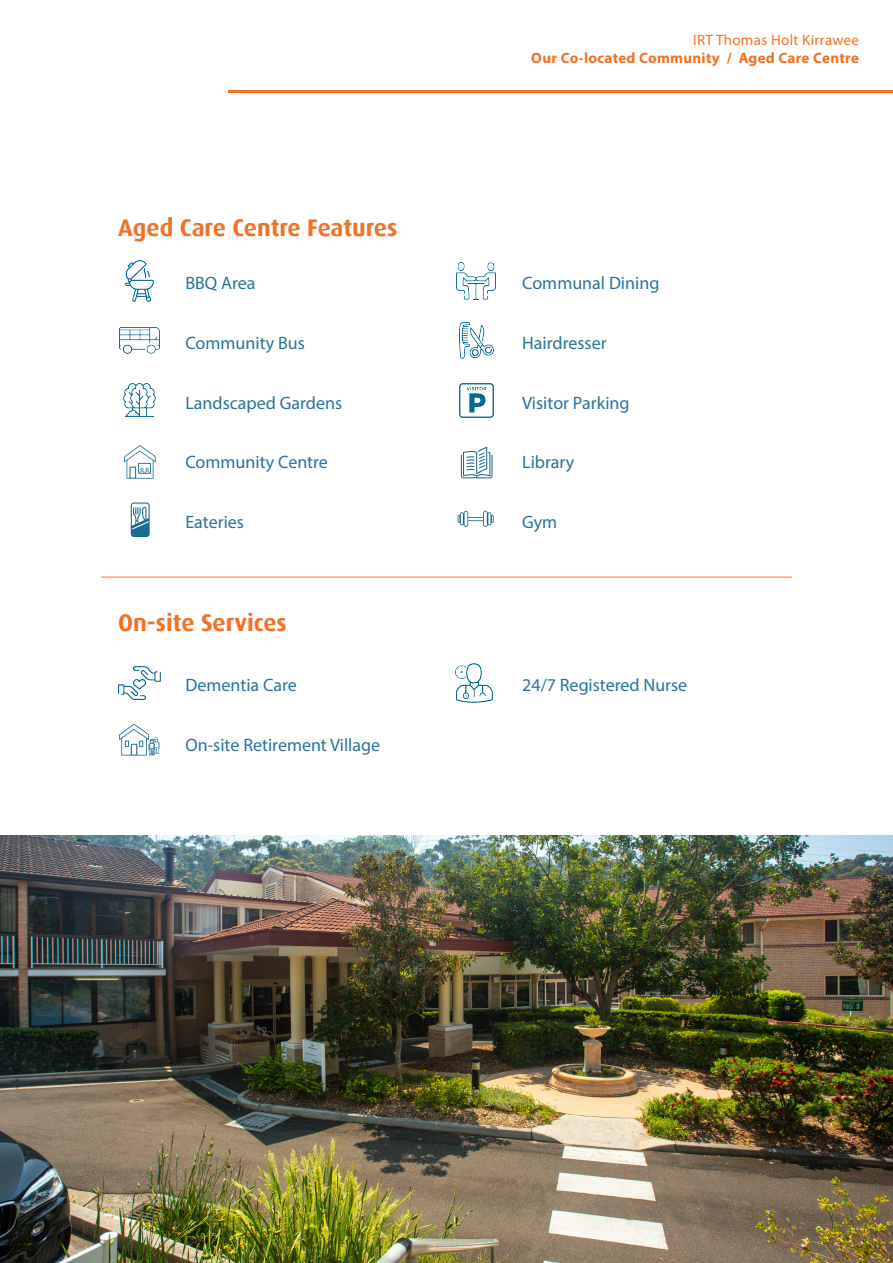
<style>
.page{position:relative;width:893px;height:1263px;background:#fff}
.page>*{position:absolute;margin:0;border:0;box-sizing:border-box;transform-origin:0 0}
.t1{font:700 24px "Dax";color:#f37124}
.t2{font:18px "Myriad Pro";color:#2b739b}
.t3{font:700 15px "Myriad Pro";letter-spacing:.02em;color:#f37124}
.t4{font:15px "Myriad Pro";letter-spacing:.02em;color:#f37124}
</style>
<div class="page">
<img style="left:0;top:836px;width:893px;height:427px">
<img style="left:125px;top:260px;width:29px;height:42px">
<img style="left:457px;top:263px;width:39px;height:36px">
<img style="left:120px;top:327px;width:39px;height:27px">
<img style="left:124px;top:384px;width:31px;height:32px">
<img style="left:459px;top:323px;width:34px;height:36px">
<img style="left:459px;top:383px;width:34px;height:34px">
<img style="left:118px;top:666px;width:43px;height:34px">
<hr style="left:101px;top:577px;width:691px;height:1px;background:#f37124">
<img style="left:455px;top:664px;width:38px;height:38px">
<svg style="left:124px;top:445px;width:32px;height:34px"></svg>
<svg style="left:461px;top:447px;width:31px;height:31px"></svg>
<svg style="left:131px;top:502px;width:19px;height:35px"></svg>
<svg style="left:458px;top:511px;width:36px;height:16px"></svg>
<svg style="left:119px;top:724px;width:40px;height:31px"></svg>
<hr style="left:228px;top:91px;width:665px;height:2px;background:#f37124">
<h1 class="t1" style="left:118px;top:214px;width:281px">Aged Care Centre Features</h1>
<p class="t2" style="left:185px;top:272px;width:72px">BBQ Area</p>
<p class="t2" style="left:185px;top:332px;width:121px">Community Bus</p>
<p class="t2" style="left:185px;top:391px;width:158px">Landscaped Gardens</p>
<p class="t2" style="left:185px;top:451px;width:144px">Community Centre</p>
<p class="t2" style="left:185px;top:511px;width:60px">Eateries</p>
<h1 class="t1" style="left:118px;top:609px;width:170px">On-site Services</h1>
<p class="t2" style="left:185px;top:674px;width:113px">Dementia Care</p>
<p class="t2" style="left:185px;top:734px;width:196px">On-site Retirement Village</p>
<p class="t4" style="left:693px;top:31px;width:167px">IRT Thomas Holt Kirrawee</p>
<p class="t3" style="left:531px;top:48px;width:329px">Our Co-located Community / Aged Care Centre</p>
<p class="t2" style="left:522px;top:272px;width:139px">Communal Dining</p>
<p class="t2" style="left:522px;top:332px;width:86px">Hairdresser</p>
<p class="t2" style="left:522px;top:391px;width:109px">Visitor Parking</p>
<p class="t2" style="left:522px;top:451px;width:54px">Library</p>
<p class="t2" style="left:522px;top:511px;width:37px">Gym</p>
<p class="t2" style="left:522px;top:674px;width:167px">24/7 Registered Nurse</p>
</div>
